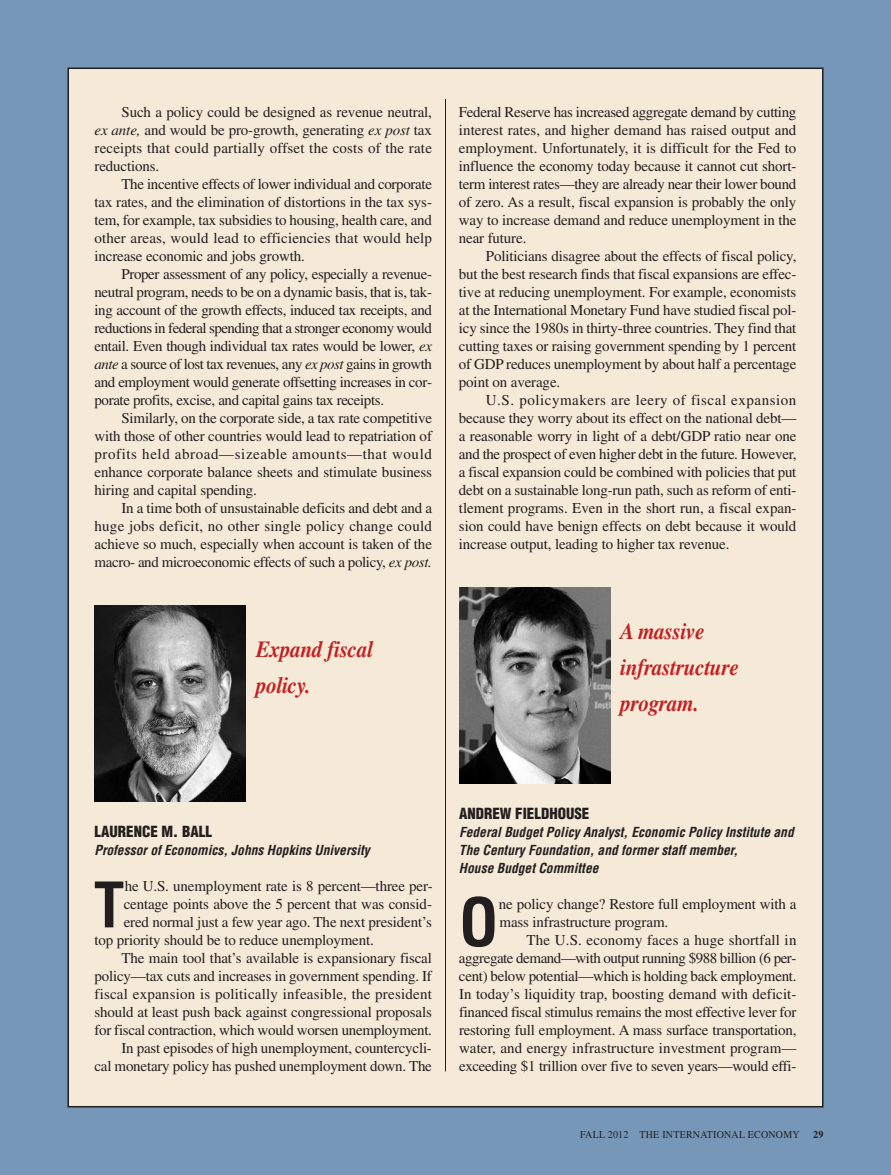
<style>
.page{position:relative;width:891px;height:1175px;background:#fff}
.page>*{position:absolute;margin:0;border:0;box-sizing:border-box;transform-origin:0 0}
.t1{font:700 condensed 64.5px "Helvetica";color:#231f20}
.t2{font:700 condensed 61.2px "Helvetica";color:#231f20}
.t3{font:italic 700 23.1px/36px "Times";letter-spacing:-.01em;color:#c12123;scale:.91 1}
.t4{font:15px/18px "Times";letter-spacing:-.01em;color:#231f20;text-align:justify}
.t5{font:15px "Times";letter-spacing:.015em;color:#231f20}
.t6{font:900 condensed 15px "Helvetica";color:#231f20}
.t7{font:italic 700 condensed 13.5px/18px "Helvetica";color:#231f20}
.t8{font:10.5px "Times";letter-spacing:.025em;color:#231f20;scale:.95 1}
.t9{font:700 10.5px "Times";color:#231f20;scale:.95 1}
.s1{font-style:italic}
</style>
<div class="page">
<div style="left:0;top:0;width:891px;height:1174px;background:#7797b8"></div>
<div style="left:68px;top:68px;width:755px;height:1038px;background:#f5e9d7"></div>
<hr style="left:445px;top:99px;width:1px;height:972px;background:#231f20">
<img style="left:94px;top:605px;width:152px;height:196px">
<img style="left:459px;top:587px;width:151px;height:196px">
<p class="t4" style="left:94px;top:105px;width:339px;text-indent:27px">Such a policy could be designed as revenue neutral, <span class="s1">ex ante,</span> and would be pro-growth, generating <span class="s1">ex post</span> tax receipts that could partially offset the costs of the rate reductions.</p>
<p class="t4" style="left:94px;top:177px;width:339px;text-indent:27px">The incentive effects of lower individual and corporate tax rates, and the elimination of distortions in the tax sys&shy;tem, for example, tax subsidies to housing, health care, and other areas, would lead to efficiencies that would help increase economic and jobs growth.</p>
<p class="t4" style="left:94px;top:267px;width:339px;text-indent:27px">Proper assessment of any policy, especially a revenue&shy;neutral program, needs to be on a dynamic basis, that is, tak&shy;ing account of the growth effects, induced tax receipts, and reductions in federal spending that a stronger economy would entail. Even though individual tax rates would be lower, <span class="s1">ex ante</span> a source of lost tax revenues, any <span class="s1">ex post</span> gains in growth and employment would generate offsetting increases in cor&shy;porate profits, excise, and capital gains tax receipts.</p>
<p class="t4" style="left:94px;top:411px;width:339px;text-indent:27px">Similarly, on the corporate side, a tax rate competitive with those of other countries would lead to repatriation of profits held abroad—sizeable amounts—that would enhance corporate balance sheets and stimulate business hiring and capital spending.</p>
<p class="t4" style="left:94px;top:501px;width:339px;text-indent:27px">In a time both of unsustainable deficits and debt and a huge jobs deficit, no other single policy change could achieve so much, especially when account is taken of the macro- and microeconomic effects of such a policy, <span class="s1">ex post.</span></p>
<h3 class="t3" style="left:256px;top:633px;width:130px">Expand fiscal policy.</h3>
<p class="t4" style="left:459px;top:105px;width:339px">Federal Reserve has increased aggregate demand by cutting interest rates, and higher demand has raised output and employment. Unfortunately, it is difficult for the Fed to influence the economy today because it cannot cut short&shy;term interest rates—they are already near their lower bound of zero. As a result, fiscal expansion is probably the only way to increase demand and reduce unemployment in the near future.</p>
<p class="t4" style="left:459px;top:249px;width:339px;text-indent:27px">Politicians disagree about the effects of fiscal policy, but the best research finds that fiscal expansions are effec&shy;tive at reducing unemployment. For example, economists at the International Monetary Fund have studied fiscal pol&shy;icy since the 1980s in thirty-three countries. They find that cutting taxes or raising government spending by 1 percent of GDP reduces unemployment by about half a percentage point on average.</p>
<p class="t4" style="left:459px;top:393px;width:339px;text-indent:27px">U.S. policymakers are leery of fiscal expansion because they worry about its effect on the national debt— a reasonable worry in light of a debt/GDP ratio near one and the prospect of even higher debt in the future. However, a fiscal expansion could be combined with policies that put debt on a sustainable long-run path, such as reform of enti&shy;tlement programs. Even in the short run, a fiscal expan&shy;sion could have benign effects on debt because it would increase output, leading to higher tax revenue.</p>
<h3 class="t3" style="left:620px;top:615px;width:132px">A massive infrastructure program.</h3>
<p class="t6" style="left:94px;top:826px;width:119px">LAURENCE M. BALL</p>
<p class="t7" style="left:94px;top:842px;width:277px">Professor of Economics, Johns Hopkins University</p>
<h2 class="t2" style="left:94px;top:881px;width:32px">T</h2>
<p class="t4" style="left:125px;top:879px;width:310px">he U.S. unemployment rate is 8 percent—three per-</p>
<p class="t4" style="left:124px;top:897px;width:310px">centage points above the 5 percent that was consid-</p>
<p class="t4" style="left:124px;top:915px;width:310px">ered normal just a few year ago. The next president’s</p>
<p class="t4" style="left:94px;top:933px;width:281px">top priority should be to reduce unemployment.</p>
<p class="t4" style="left:121px;top:951px;width:312px">The main tool that’s available is expansionary fiscal</p>
<p class="t4" style="left:94px;top:969px;width:339px">policy—tax cuts and increases in government spending. If</p>
<p class="t5" style="left:94px;top:989px;width:339px">fiscal expansion is politically infeasible, the president</p>
<p class="t4" style="left:94px;top:1005px;width:339px">should at least push back against congressional proposals</p>
<p class="t4" style="left:94px;top:1023px;width:339px">for fiscal contraction, which would worsen unemployment.</p>
<p class="t4" style="left:121px;top:1041px;width:312px">In past episodes of high unemployment, countercycli-</p>
<p class="t4" style="left:94px;top:1059px;width:339px">cal monetary policy has pushed unemployment down. The</p>
<p class="t6" style="left:459px;top:808px;width:132px">ANDREW FIELDHOUSE</p>
<p class="t7" style="left:459px;top:824px;width:336px">Federal Budget Policy Analyst, Economic Policy Institute and<br>The Century Foundation, and former staff member,<br>House Budget Committee</p>
<p class="t4" style="left:499px;top:897px;width:299px">ne policy change? Restore full employment with a mass infrastructure program.</p>
<p class="t4" style="left:459px;top:933px;width:339px;text-indent:68px">The U.S. economy faces a huge shortfall in aggregate demand—with output running $988 billion (6 per&shy;cent) below potential—which is holding back employment.<br>In today’s liquidity trap, boosting demand with deficit&shy;financed fiscal stimulus remains the most effective lever for restoring full employment. A mass surface transportation, water, and energy infrastructure investment program— exceeding $1 trillion over five to seven years—would effi-</p>
<h1 class="t1" style="left:459px;top:897px;width:41px">O</h1>
<p class="t8" style="left:580px;top:1130px;width:233px">FALL 2012 THE INTERNATIONAL ECONOMY</p>
<p class="t9" style="left:813px;top:1130px;width:12px">29</p>
</div>
